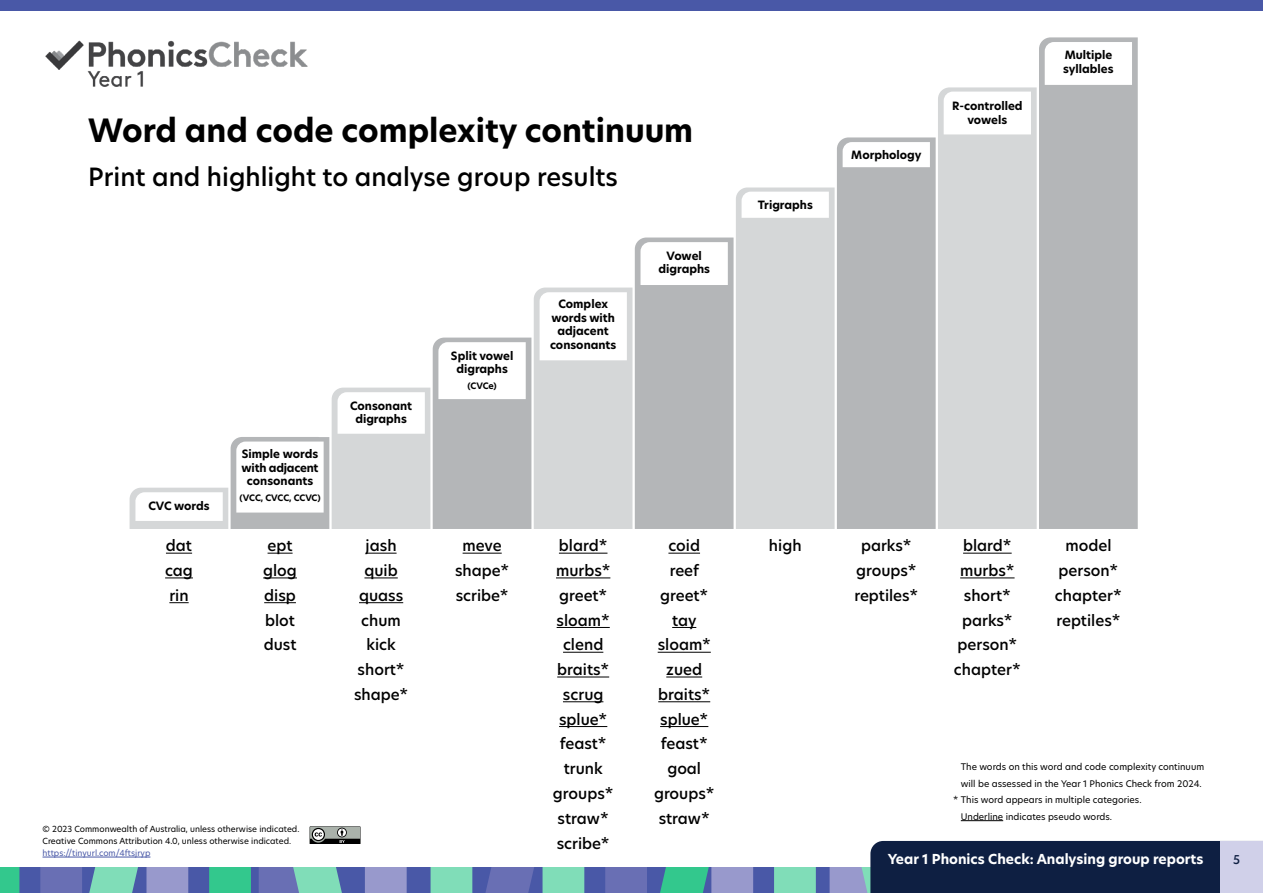
<style>
.page{position:relative;width:1263px;height:893px;background:#fff}
.page>*{position:absolute;margin:0;border:0;box-sizing:border-box;transform-origin:0 0}
.t1{font:700 31.5px "New Hero";color:#000}
.t2{font:500 24.75px "New Hero";color:#000}
.diagram_u_l{font:500 15px "New Hero";color:#000}
.diagram_no_u_l{font:500 15px "New Hero";color:#000}
.t3{font:700 13.5px "New Hero";color:#fff}
.t4{font:500 12px "New Hero";color:#0e1f42}
.diagram_H3{font:700 11.25px/13.5px "New Hero";color:#000;text-align:center}
.t5{font:9px/16.5px "New Hero";color:#000}
.diagram{font:700 8.7px "New Hero";letter-spacing:-.01em;color:#000}
.t6{font:8.25px/12px "New Hero";color:#000}
.t7{font:8.25px "New Hero";color:#4958a7}
</style>
<div class="page">
<div style="left:0;top:0;width:1263px;height:11px;background:#4958a7"></div>
<img style="left:45px;top:40px;width:263px;height:47px">
<svg style="left:130px;top:87px;width:907px;height:442px"></svg>
<div style="left:1039px;top:37px;width:99px;height:492px;background:#b4b6b8"></div>
<svg style="left:1045px;top:42px;width:87px;height:43px"></svg>
<div style="left:0;top:867px;width:1068px;height:26px;background:#4958a7"></div>
<svg style="left:0;top:867px;width:19px;height:26px"></svg>
<svg style="left:209px;top:867px;width:42px;height:26px"></svg>
<svg style="left:40px;top:867px;width:148px;height:26px;background:#7897b9"></svg>
<svg style="left:259px;top:867px;width:148px;height:26px"></svg>
<svg style="left:431px;top:867px;width:153px;height:26px"></svg>
<svg style="left:774px;top:867px;width:42px;height:26px"></svg>
<svg style="left:605px;top:867px;width:148px;height:26px;background:#6191ad"></svg>
<svg style="left:830px;top:841px;width:390px;height:52px;background:#223253"></svg>
<div style="left:1220px;top:841px;width:43px;height:52px;background:#d0d0e9"></div>
<svg style="left:310px;top:826px;width:51px;height:18px"></svg>
<hr style="left:43px;top:857px;width:107px;height:1px;background:#4958a7">
<svg style="left:166px;top:553px;width:26px;height:1px"></svg>
<svg style="left:165px;top:578px;width:28px;height:1px"></svg>
<svg style="left:169px;top:602px;width:20px;height:1px"></svg>
<svg style="left:268px;top:553px;width:25px;height:1px"></svg>
<hr style="left:263px;top:578px;width:34px;height:1px;background:#000">
<hr style="left:264px;top:602px;width:32px;height:1px;background:#000">
<hr style="left:366px;top:553px;width:31px;height:1px;background:#000">
<hr style="left:364px;top:578px;width:34px;height:1px;background:#000">
<hr style="left:359px;top:602px;width:44px;height:1px;background:#000">
<hr style="left:463px;top:553px;width:39px;height:1px;background:#000">
<hr style="left:559px;top:553px;width:48px;height:1px;background:#000">
<hr style="left:556px;top:578px;width:54px;height:1px;background:#000">
<hr style="left:557px;top:627px;width:53px;height:1px;background:#000">
<hr style="left:563px;top:652px;width:40px;height:1px;background:#000">
<hr style="left:557px;top:677px;width:52px;height:1px;background:#000">
<hr style="left:563px;top:701px;width:40px;height:1px;background:#000">
<hr style="left:559px;top:726px;width:48px;height:1px;background:#000">
<hr style="left:668px;top:553px;width:32px;height:1px;background:#000">
<svg style="left:672px;top:627px;width:24px;height:1px"></svg>
<hr style="left:658px;top:652px;width:53px;height:1px;background:#000">
<hr style="left:666px;top:677px;width:36px;height:1px;background:#000">
<hr style="left:658px;top:701px;width:52px;height:1px;background:#000">
<hr style="left:660px;top:726px;width:48px;height:1px;background:#000">
<hr style="left:963px;top:553px;width:49px;height:1px;background:#000">
<hr style="left:960px;top:578px;width:54px;height:1px;background:#000">
<hr style="left:961px;top:820px;width:42px;height:1px;background:#000">
<p class="t1" style="left:88px;top:109px;width:606px">Word and code complexity continuum</p>
<p class="t2" style="left:88px;top:160px;width:531px">Print and highlight to analyse group results</p>
<p class="diagram_H3" style="left:148px;top:499px;width:63px">CVC words</p>
<p class="diagram_u_l" style="left:166px;top:535px;width:28px">dat</p>
<p class="diagram_u_l" style="left:165px;top:560px;width:29px">cag</p>
<p class="diagram_u_l" style="left:169px;top:585px;width:21px">rin</p>
<p class="diagram_H3" style="left:242px;top:447px;width:78px">Simple words with adjacent consonants</p>
<p class="diagram" style="left:239px;top:491px;width:83px">(VCC, CVCC, CCVC)</p>
<p class="diagram_u_l" style="left:268px;top:535px;width:27px">ept</p>
<p class="diagram_u_l" style="left:263px;top:560px;width:35px">glog</p>
<p class="diagram_u_l" style="left:264px;top:585px;width:33px">disp</p>
<p class="diagram_no_u_l" style="left:265px;top:610px;width:31px">blot</p>
<p class="diagram_no_u_l" style="left:264px;top:635px;width:34px">dust</p>
<p class="diagram_H3" style="left:350px;top:399px;width:64px">Consonant digraphs</p>
<p class="diagram_u_l" style="left:366px;top:535px;width:32px">jash</p>
<p class="diagram_u_l" style="left:364px;top:560px;width:35px">quib</p>
<p class="diagram_u_l" style="left:359px;top:585px;width:46px">quass</p>
<p class="diagram_u_l" style="left:361px;top:610px;width:41px">chum</p>
<p class="diagram_u_l" style="left:366px;top:635px;width:31px">kick</p>
<p class="diagram_u_l" style="left:358px;top:659px;width:49px">short*</p>
<p class="diagram_u_l" style="left:354px;top:684px;width:56px">shape*</p>
<p class="t6" style="left:43px;top:823px;width:258px">© 2023 Commonwealth of Australia, unless otherwise indicated.<br>Creative Commons Attribution 4.0, unless otherwise indicated.</p>
<p class="t7" style="left:43px;top:847px;width:109px">https://tinyurl.com/4ftsjryp</p>
<p class="diagram_H3" style="left:451px;top:349px;width:64px">Split vowel digraphs</p>
<p class="diagram" style="left:468px;top:379px;width:31px">(CVCe)</p>
<p class="diagram_H3" style="left:550px;top:297px;width:68px">Complex words with adjacent consonants</p>
<p class="diagram_H3" style="left:658px;top:249px;width:53px">Vowel digraphs</p>
<p class="diagram_u_l" style="left:463px;top:535px;width:41px">meve</p>
<p class="diagram_no_u_l" style="left:455px;top:560px;width:56px">shape*</p>
<p class="diagram_no_u_l" style="left:456px;top:585px;width:54px">scribe*</p>
<p class="diagram_u_l" style="left:559px;top:535px;width:50px">blard*</p>
<p class="diagram_u_l" style="left:556px;top:560px;width:56px">murbs*</p>
<p class="diagram_u_l" style="left:559px;top:585px;width:50px">greet*</p>
<p class="diagram_u_l" style="left:557px;top:610px;width:55px">sloam*</p>
<p class="diagram_u_l" style="left:563px;top:635px;width:42px">clend</p>
<p class="diagram_u_l" style="left:557px;top:659px;width:53px">braits*</p>
<p class="diagram_u_l" style="left:563px;top:684px;width:42px">scrug</p>
<p class="diagram_u_l" style="left:559px;top:709px;width:50px">splue*</p>
<p class="diagram_u_l" style="left:560px;top:734px;width:48px">feast*</p>
<p class="diagram_u_l" style="left:564px;top:758px;width:41px">trunk</p>
<p class="diagram_u_l" style="left:553px;top:783px;width:62px">groups*</p>
<p class="diagram_u_l" style="left:558px;top:808px;width:53px">straw*</p>
<p class="diagram_u_l" style="left:557px;top:833px;width:54px">scribe*</p>
<p class="diagram_u_l" style="left:668px;top:535px;width:33px">coid</p>
<p class="diagram_no_u_l" style="left:670px;top:560px;width:31px">reef</p>
<p class="diagram_no_u_l" style="left:660px;top:585px;width:50px">greet*</p>
<p class="diagram_u_l" style="left:672px;top:610px;width:26px">tay</p>
<p class="diagram_u_l" style="left:658px;top:635px;width:55px">sloam*</p>
<p class="diagram_u_l" style="left:666px;top:659px;width:37px">zued</p>
<p class="diagram_u_l" style="left:658px;top:684px;width:53px">braits*</p>
<p class="diagram_u_l" style="left:660px;top:709px;width:50px">splue*</p>
<p class="diagram_no_u_l" style="left:661px;top:734px;width:48px">feast*</p>
<p class="diagram_no_u_l" style="left:667px;top:758px;width:35px">goal</p>
<p class="diagram_no_u_l" style="left:654px;top:783px;width:62px">groups*</p>
<p class="diagram_no_u_l" style="left:659px;top:808px;width:53px">straw*</p>
<p class="diagram_H3" style="left:758px;top:198px;width:57px">Trigraphs</p>
<p class="diagram_H3" style="left:851px;top:148px;width:72px">Morphology</p>
<p class="diagram_H3" style="left:952px;top:99px;width:72px">R-controlled vowels</p>
<p class="diagram_H3" style="left:1063px;top:49px;width:52px;text-align:left">Multiple syllables</p>
<p class="diagram_no_u_l" style="left:769px;top:535px;width:34px">high</p>
<p class="diagram_no_u_l" style="left:861px;top:535px;width:52px">parks*</p>
<p class="diagram_no_u_l" style="left:856px;top:560px;width:62px">groups*</p>
<p class="diagram_no_u_l" style="left:854px;top:585px;width:65px">reptiles*</p>
<p class="diagram_u_l" style="left:963px;top:535px;width:50px">blard*</p>
<p class="diagram_u_l" style="left:960px;top:560px;width:56px">murbs*</p>
<p class="diagram_no_u_l" style="left:964px;top:585px;width:49px">short*</p>
<p class="diagram_no_u_l" style="left:962px;top:610px;width:52px">parks*</p>
<p class="diagram_no_u_l" style="left:957px;top:635px;width:61px">person*</p>
<p class="diagram_no_u_l" style="left:954px;top:659px;width:68px">chapter*</p>
<p class="diagram_no_u_l" style="left:1065px;top:535px;width:48px">model</p>
<p class="diagram_no_u_l" style="left:1058px;top:560px;width:61px">person*</p>
<p class="diagram_no_u_l" style="left:1055px;top:585px;width:68px">chapter*</p>
<p class="diagram_no_u_l" style="left:1056px;top:610px;width:65px">reptiles*</p>
<p class="t5" style="left:961px;top:758px;width:245px">The words on this word and code complexity continuum will be assessed in the Year 1 Phonics Check from 2024.</p>
<p class="t5" style="left:953px;top:791px;width:190px">* This word appears in multiple categories.</p>
<p class="t5" style="left:961px;top:808px;width:153px">Underline indicates pseudo words.</p>
<p class="t3" style="left:888px;top:849px;width:317px">Year 1 Phonics Check: Analysing group reports</p>
<p class="t4" style="left:1233px;top:851px;width:8px">5</p>
</div>
